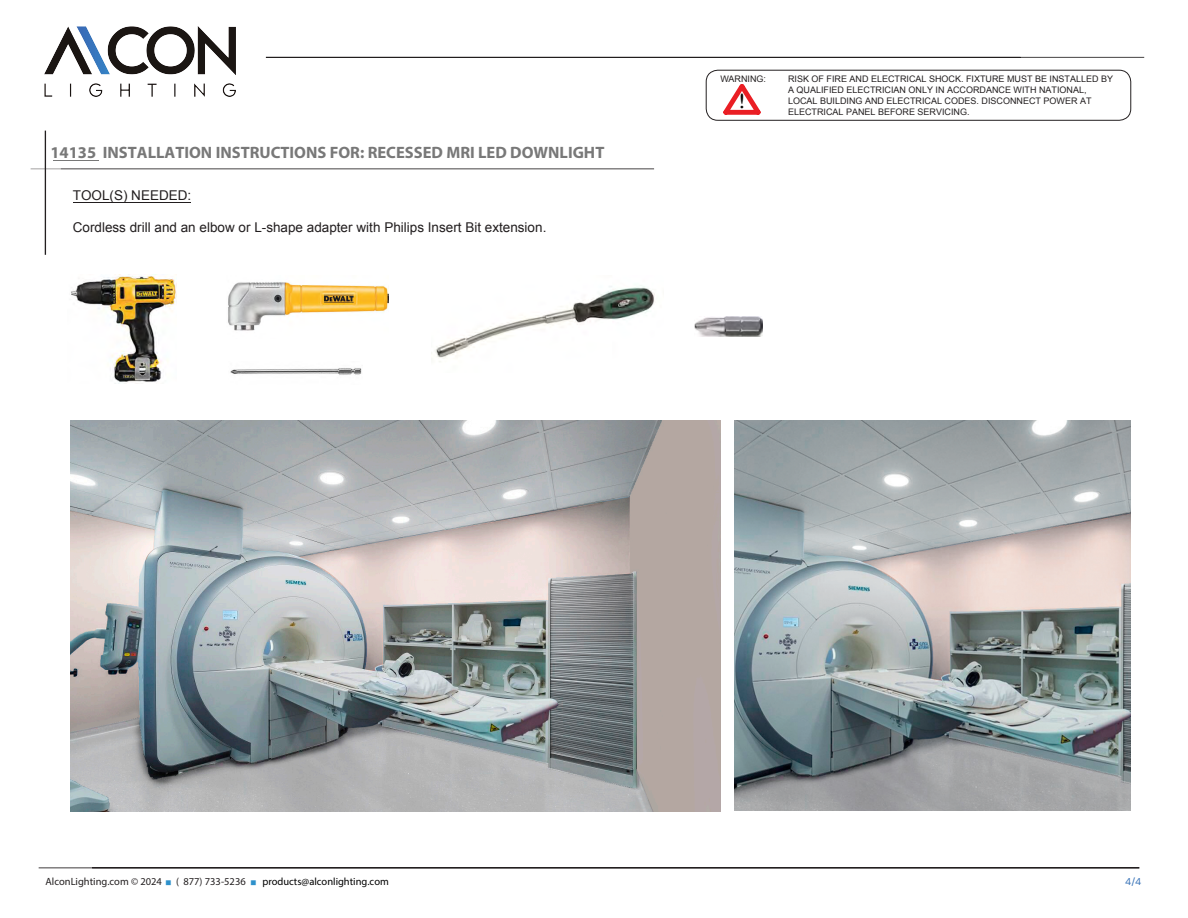
<style>
.page{position:relative;width:1188px;height:918px;background:#fff}
.page>*{position:absolute;margin:0;border:0;box-sizing:border-box;transform-origin:0 0}
.t1{font:20.7px "Gill Sans";color:#040503;scale:1.04 1}
.t2{font:700 16.5px "Myriad Pro";color:#787878}
.t3{font:13.5px "Arial";color:#221e1f}
.t4{font:10.5px "Myriad Pro";color:#231f20}
.t5{font:9.9px "DM Sans 9 pt";color:#3470b6}
.t6{font:9px/10.8px "Arial";color:#231f20}
.s1{font-family:"Koz Min Pr 6 N";font-size:6px;color:#2e91cb}
.s2{color:#000}
</style>
<div class="page">
<img style="left:71px;top:274px;width:105px;height:108px">
<hr style="left:73px;top:202px;width:118px;height:1px;background:#221e1f">
<img style="left:228px;top:282px;width:161px;height:49px">
<img style="left:230px;top:368px;width:132px;height:7px">
<img style="left:435px;top:285px;width:220px;height:77px">
<img style="left:695px;top:316px;width:68px;height:20px">
<hr style="left:39px;top:868px;width:1100px;height:1px;background:#231f20">
<div style="left:706px;top:70px;width:425px;height:51px;border:1px solid #231f20;border-radius:12px"></div>
<svg style="left:723px;top:84px;width:38px;height:31px"></svg>
<hr style="left:266px;top:57px;width:878px;height:1px;background:#211e1e">
<hr style="left:53px;top:160px;width:46px;height:1px;background:#787878">
<hr style="left:31px;top:168px;width:623px;height:1px;background:#231f20">
<hr style="left:45px;top:131px;width:1px;height:124px;background:#231f20">
<img style="left:45px;top:26px;width:191px;height:71px">
<img style="left:71px;top:420px;width:650px;height:391px">
<img style="left:735px;top:420px;width:395px;height:391px">
<h2 class="t2" style="left:50px;top:142px;width:555px">14135 INSTALLATION INSTRUCTIONS FOR: RECESSED MRI LED DOWNLIGHT</h2>
<h3 class="t3" style="left:73px;top:186px;width:120px">TOOL(S) NEEDED:</h3>
<h3 class="t3" style="left:73px;top:218px;width:475px">Cordless drill and an elbow or L-shape adapter with Philips Insert Bit extension.</h3>
<p class="t6" style="left:720px;top:74px;width:47px">WARNING:</p>
<h1 class="t1" style="left:739px;top:89px;width:7px">!</h1>
<p class="t6" style="left:788px;top:74px;width:327px">RISK OF FIRE AND ELECTRICAL SHOCK. FIXTURE MUST BE INSTALLED BY A QUALIFIED ELECTRICIAN ONLY IN ACCORDANCE WITH NATIONAL, LOCAL BUILDING AND ELECTRICAL CODES. DISCONNECT POWER AT ELECTRICAL PANEL BEFORE SERVICING.</p>
<p class="t4" style="left:45px;top:875px;width:345px">AlconLighting.com © 2024 <span class="s1">■</span> ( 877) 733-5236 <span class="s1">■</span> <span class="s2">products@alconlighting.com</span></p>
<p class="t5" style="left:1125px;top:875px;width:18px">4/4</p>
</div>
